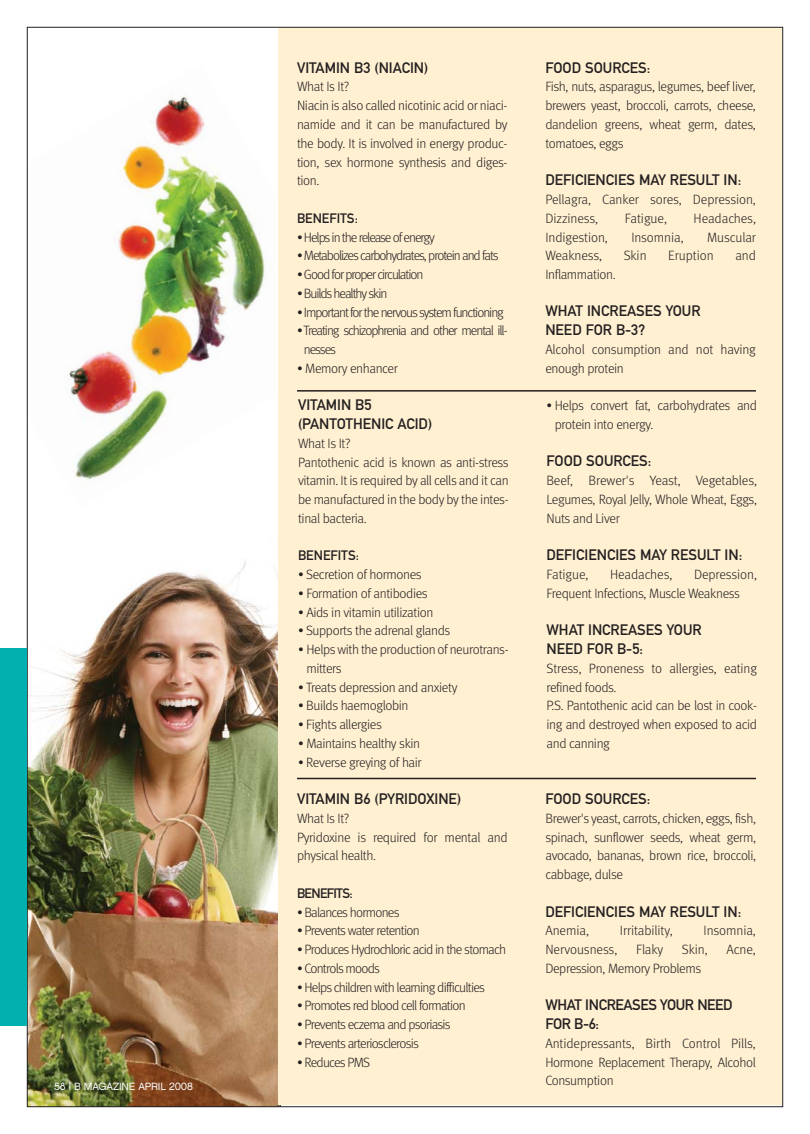
<style>
.page{position:relative;width:810px;height:1134px;background:#fff}
.page>*{position:absolute;margin:0;border:0;box-sizing:border-box;transform-origin:0 0}
.t1{font:15px/18.8px "DIN Mittelschrift";color:#231f20}
.t2{font:15px/18.8px "DIN Mittelschrift";letter-spacing:-.025em;color:#231f20}
.t3{font:300 13.5px/18.8px "Meta";letter-spacing:-.03em;color:#231f20}
.t4{font:300 13.5px "Meta";letter-spacing:-.055em;color:#231f20}
.t5{font:300 13.5px/18.8px "Meta";letter-spacing:-.08em;color:#231f20}
.t6{font:300 13.5px/18.8px "Meta";letter-spacing:-.005em;color:#231f20}
.t7{font:300 13.5px "Meta";letter-spacing:-.01em;color:#231f20}
.t8{font:13.5px "DIN Mittelschrift";color:#231f20}
.t9{font:300 13.5px "Meta";letter-spacing:-.06em;color:#231f20}
.t10{font:13.5px "DIN Mittelschrift";letter-spacing:-.05em;color:#231f20}
.t11{font:10.5px "Chalet London Nineteen Sixty";letter-spacing:-.02em;color:#fff}
.s1{font-family:"Chalet London Nineteen Seventy"}
</style>
<div class="page">
<img style="left:29px;top:561px;width:249px;height:544px">
<div style="left:278px;top:27px;width:504px;height:1078px;background:#fff0d2"></div>
<div style="left:0;top:648px;width:27px;height:378px;background:#00b1b0"></div>
<hr style="left:297px;top:390px;width:459px;height:2px;background:#231f20">
<hr style="left:297px;top:778px;width:459px;height:1px;background:#231f20">
<img style="left:66px;top:96px;width:199px;height:384px">
<p class="t11" style="left:54px;top:1081px;width:140px"><span class="s1">58 |</span> B MAGAZINE APRIL 2008</p>
<p class="t1" style="left:297px;top:60px;width:133px">VITAMIN B3 (NIACIN)</p>
<p class="t3" style="left:297px;top:79px;width:212px">What Is It?<br>Niacin is also called nicotinic acid or niaci&shy;namide and it can be manufactured by the body. It is involved in energy produc&shy;tion, sex hormone synthesis and diges&shy;tion.</p>
<p class="t8" style="left:297px;top:213px;width:62px">BENEFITS:</p>
<p class="t5" style="left:297px;top:229px;width:140px">• Helps in the release of energy</p>
<p class="t5" style="left:297px;top:248px;width:203px">• Metabolizes carbohydrates, protein and fats</p>
<p class="t5" style="left:297px;top:266px;width:128px">• Good for proper circulation</p>
<p class="t5" style="left:297px;top:285px;width:92px">• Builds healthy skin</p>
<p class="t5" style="left:297px;top:304px;width:208px">• Important for the nervous system functioning</p>
<p class="t5" style="left:304px;top:323px;width:205px;text-indent:-7px">• Treating schizophrenia and other mental ill&shy;nesses</p>
<p class="t3" style="left:297px;top:360px;width:102px">• Memory enhancer</p>
<p class="t1" style="left:298px;top:397px;width:136px">VITAMIN B5 (PANTOTHENIC ACID)</p>
<p class="t3" style="left:298px;top:435px;width:212px">What Is It?<br>Pantothenic acid is known as anti-stress vitamin. It is required by all cells and it can be manufactured in the body by the intes&shy;tinal bacteria.</p>
<p class="t8" style="left:298px;top:551px;width:62px">BENEFITS:</p>
<p class="t3" style="left:298px;top:566px;width:125px">• Secretion of hormones</p>
<p class="t3" style="left:298px;top:585px;width:131px">• Formation of antibodies</p>
<p class="t3" style="left:298px;top:604px;width:137px">• Aids in vitamin utilization</p>
<p class="t3" style="left:298px;top:623px;width:154px">• Supports the adrenal glands</p>
<p class="t3" style="left:306px;top:641px;width:204px;text-indent:-8px">• Helps with the production of neurotrans&shy;mitters</p>
<p class="t3" style="left:298px;top:679px;width:161px">• Treats depression and anxiety</p>
<p class="t3" style="left:298px;top:698px;width:112px">• Builds haemoglobin</p>
<p class="t3" style="left:298px;top:716px;width:85px">• Fights allergies</p>
<p class="t3" style="left:298px;top:735px;width:124px">• Maintains healthy skin</p>
<p class="t3" style="left:298px;top:754px;width:125px">• Reverse greying of hair</p>
<p class="t1" style="left:297px;top:791px;width:166px">VITAMIN B6 (PYRIDOXINE)</p>
<p class="t3" style="left:297px;top:810px;width:212px">What Is It?<br>Pyridoxine is required for mental and physical health.</p>
<p class="t10" style="left:297px;top:888px;width:57px">BENEFITS:</p>
<p class="t4" style="left:297px;top:907px;width:104px">• Balances hormones</p>
<p class="t4" style="left:297px;top:926px;width:124px">• Prevents water retention</p>
<p class="t4" style="left:297px;top:944px;width:211px">• Produces Hydrochloric acid in the stomach</p>
<p class="t4" style="left:297px;top:963px;width:85px">• Controls moods</p>
<p class="t4" style="left:297px;top:982px;width:190px">• Helps children with learning difficulties</p>
<p class="t4" style="left:297px;top:1001px;width:170px">• Promotes red blood cell formation</p>
<p class="t4" style="left:297px;top:1019px;width:155px">• Prevents eczema and psoriasis</p>
<p class="t4" style="left:297px;top:1038px;width:123px">• Prevents arteriosclerosis</p>
<p class="t9" style="left:297px;top:1057px;width:75px">• Reduces PMS</p>
<p class="t1" style="left:545px;top:60px;width:106px">FOOD SOURCES:</p>
<p class="t3" style="left:545px;top:79px;width:212px;text-align:justify">Fish, nuts, asparagus, legumes, beef liver, brewers yeast, broccoli, carrots, cheese, dandelion greens, wheat germ, dates, tomatoes, eggs</p>
<p class="t1" style="left:545px;top:172px;width:197px">DEFICIENCIES MAY RESULT IN:</p>
<p class="t6" style="left:545px;top:191px;width:212px">Pellagra, Canker sores, Depression,<br>Dizziness,</p>
<p class="t6" style="left:625px;top:210px;width:44px">Fatigue,</p>
<p class="t6" style="left:694px;top:210px;width:64px">Headaches,</p>
<p class="t6" style="left:545px;top:229px;width:64px">Indigestion,</p>
<p class="t6" style="left:631px;top:229px;width:54px">Insomnia,</p>
<p class="t7" style="left:707px;top:232px;width:50px">Muscular</p>
<p class="t7" style="left:545px;top:251px;width:58px">Weakness,</p>
<p class="t3" style="left:624px;top:248px;width:24px">Skin</p>
<p class="t6" style="left:668px;top:248px;width:47px">Eruption</p>
<p class="t3" style="left:735px;top:248px;width:22px">and</p>
<p class="t3" style="left:545px;top:266px;width:72px">Inflammation.</p>
<p class="t1" style="left:545px;top:303px;width:157px">WHAT INCREASES YOUR<br>NEED FOR B-3?</p>
<p class="t3" style="left:545px;top:341px;width:212px">Alcohol consumption and not having enough protein</p>
<p class="t3" style="left:555px;top:398px;width:204px;text-indent:-8px">• Helps convert fat, carbohydrates and protein into energy.</p>
<p class="t1" style="left:546px;top:453px;width:106px">FOOD SOURCES:</p>
<p class="t3" style="left:546px;top:473px;width:212px;text-align:justify">Beef, Brewer's Yeast, Vegetables, Legumes, Royal Jelly, Whole Wheat, Eggs, Nuts and Liver</p>
<p class="t1" style="left:546px;top:547px;width:197px">DEFICIENCIES MAY RESULT IN:</p>
<p class="t6" style="left:546px;top:566px;width:44px">Fatigue,</p>
<p class="t7" style="left:610px;top:569px;width:64px">Headaches,</p>
<p class="t3" style="left:546px;top:566px;width:212px;text-indent:148px">Depression,<br>Frequent Infections, Muscle Weakness</p>
<p class="t1" style="left:546px;top:622px;width:157px">WHAT INCREASES YOUR<br>NEED FOR B-5:</p>
<p class="t3" style="left:546px;top:660px;width:212px">Stress, Proneness to allergies, eating refined foods.<br>P.S. Pantothenic acid can be lost in cook&shy;ing and destroyed when exposed to acid and canning</p>
<p class="t1" style="left:545px;top:791px;width:106px">FOOD SOURCES:</p>
<p class="t3" style="left:545px;top:810px;width:212px;text-align:justify">Brewer's yeast, carrots, chicken, eggs, fish, spinach, sunflower seeds, wheat germ, avocado, bananas, brown rice, broccoli, cabbage, dulse</p>
<p class="t1" style="left:545px;top:903px;width:197px">DEFICIENCIES MAY RESULT IN:</p>
<p class="t3" style="left:545px;top:923px;width:45px">Anemia,</p>
<p class="t6" style="left:620px;top:923px;width:54px">Irritability,</p>
<p class="t6" style="left:704px;top:923px;width:54px">Insomnia,</p>
<p class="t6" style="left:545px;top:941px;width:73px">Nervousness,</p>
<p class="t3" style="left:636px;top:941px;width:29px">Flaky</p>
<p class="t3" style="left:682px;top:941px;width:27px">Skin,</p>
<p class="t3" style="left:727px;top:941px;width:31px">Acne,</p>
<p class="t3" style="left:545px;top:960px;width:157px">Depression, Memory Problems</p>
<p class="t2" style="left:545px;top:997px;width:189px">WHAT INCREASES YOUR NEED<br>FOR B-6:</p>
<p class="t3" style="left:545px;top:1035px;width:212px;text-align:justify">Antidepressants, Birth Control Pills, Hormone Replacement Therapy, Alcohol Consumption</p>
</div>
